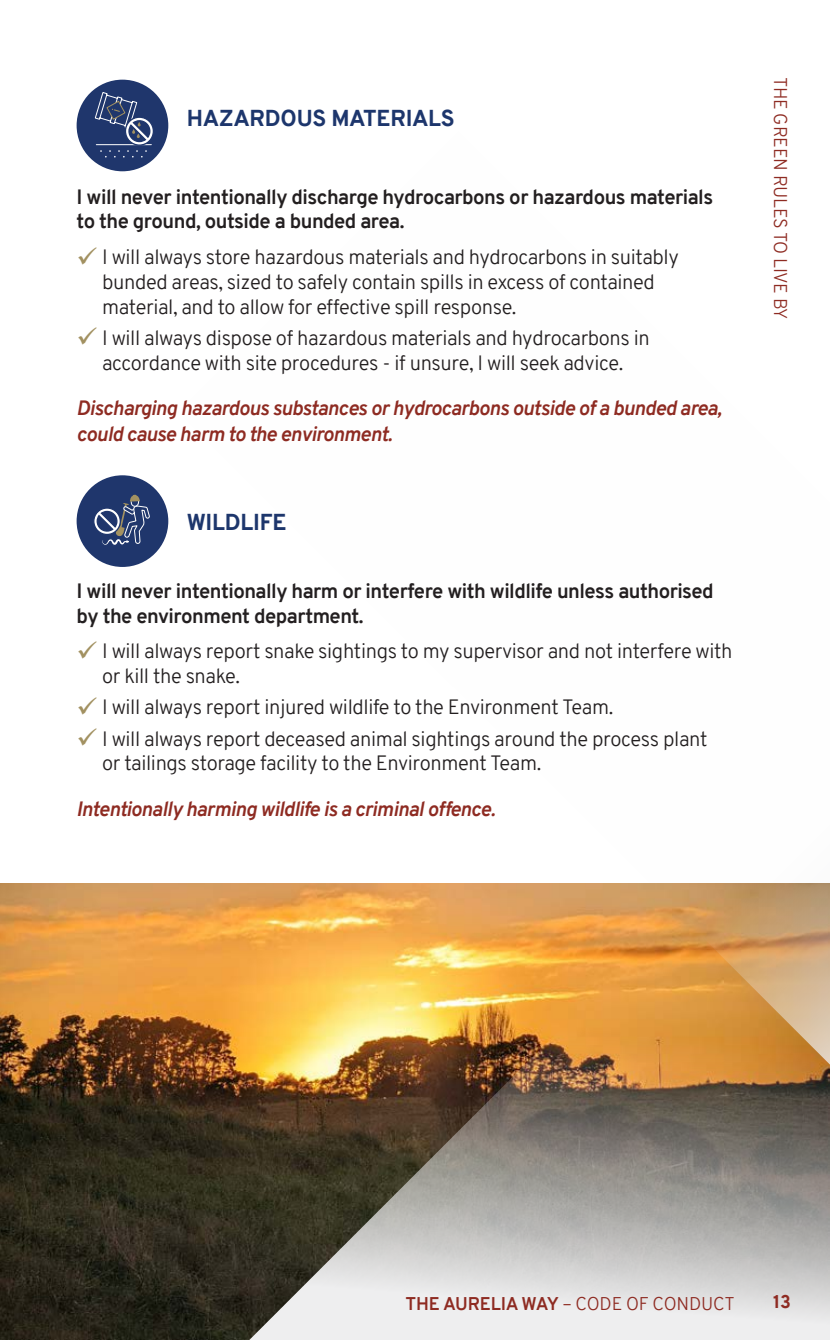
<style>
.page{position:relative;width:830px;height:1340px;background:#fff}
.page>*{position:absolute;margin:0;border:0;box-sizing:border-box;transform-origin:0 0}
.AUR_H2{font:800 22.5px "Overpass";letter-spacing:-.01em;color:#1d366c}
.t1{font:300 20.25px/24.8px "Overpass";letter-spacing:-.02em;color:#231f20}
.AUR___RULES_SUB{font:700 20.25px/24.8px "Overpass";letter-spacing:-.025em;color:#231f20}
.AUR_H2-2{font:italic 700 20.25px/25.9px "Overpass";letter-spacing:-.025em;color:#8e2b22}
.t2{font:300 18px "Overpass";letter-spacing:-.01em;color:#8e2b22}
.t3{font:800 18px "Overpass";color:#8e2b22}
.s1{font-weight:700}
</style>
<div class="page">
<div style="left:77px;top:80px;width:91px;height:91px;background:#1f366c;border-radius:50%"></div>
<svg style="left:94px;top:91px;width:60px;height:66px"></svg>
<div style="left:77px;top:475px;width:91px;height:92px;background:#1f366c;border-radius:50%"></div>
<svg style="left:93px;top:494px;width:57px;height:73px"></svg>
<img style="left:0;top:883px;width:227px;height:456px">
<svg style="left:227px;top:1269px;width:602px;height:70px;fill:#ebeaeb"></svg>
<img style="left:176px;top:883px;width:653px;height:386px">
<p class="AUR_H2" style="left:187px;top:102px;width:269px">HAZARDOUS MATERIALS</p>
<p class="AUR___RULES_SUB" style="left:77px;top:184px;width:637px">I will never intentionally discharge hydrocarbons or hazardous materials to the ground, outside a bunded area.</p>
<p class="t1" style="left:102px;top:245px;width:578px">I will always store hazardous materials and hydrocarbons in suitably bunded areas, sized to safely contain spills in excess of contained material, and to allow for effective spill response.</p>
<p class="t1" style="left:102px;top:325px;width:549px">I will always dispose of hazardous materials and hydrocarbons in accordance with site procedures - if unsure, I will seek advice.</p>
<p class="AUR_H2-2" style="left:77px;top:395px;width:646px">Discharging hazardous substances or hydrocarbons outside of a bunded area, could cause harm to the environment.</p>
<p class="AUR_H2" style="left:187px;top:506px;width:101px">WILDLIFE</p>
<p class="AUR___RULES_SUB" style="left:77px;top:578px;width:638px">I will never intentionally harm or interfere with wildlife unless authorised by the environment department.</p>
<p class="t1" style="left:102px;top:639px;width:631px">I will always report snake sightings to my supervisor and not interfere with or kill the snake.</p>
<p class="t1" style="left:102px;top:695px;width:512px">I will always report injured wildlife to the Environment Team.</p>
<p class="t1" style="left:102px;top:726px;width:606px">I will always report deceased animal sightings around the process plant or tailings storage facility to the Environment Team.</p>
<p class="AUR_H2-2" style="left:77px;top:796px;width:420px">Intentionally harming wildlife is a criminal offence.</p>
<p class="t2" style="left:792px;top:77px;width:244px;rotate:90deg">THE GREEN RULES TO LIVE BY</p>
<p class="t2" style="left:405px;top:1290px;width:330px"><span class="s1">THE AURELIA WAY</span> – CODE OF CONDUCT</p>
<p class="t3" style="left:772px;top:1289px;width:19px">13</p>
</div>
